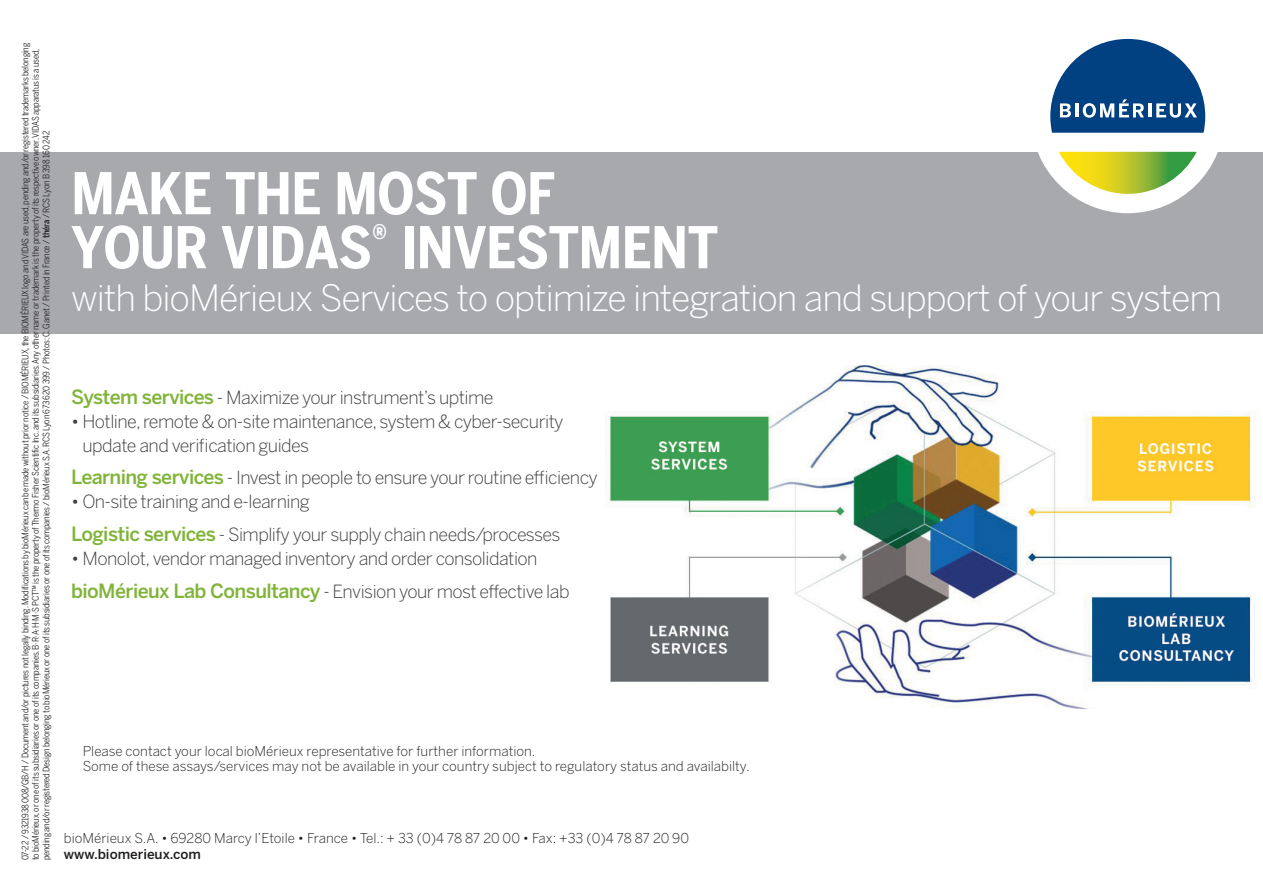
<style>
.page{position:relative;width:1263px;height:893px;background:#fff}
.page>*{position:absolute;margin:0;border:0;box-sizing:border-box;transform-origin:0 0}
.t1{font:700 57px/54px "Benton Sans Condensed";letter-spacing:-.01em;color:#fff}
.t2{font:300 36px "Benton Sans";letter-spacing:-.03em;color:#fff}
.t3{font:300 18px/32.5px "Benton Sans";letter-spacing:-.03em;color:#3e3e3f}
.t4{font:300 13.5px/15.8px "Benton Sans";color:#231f20}
.t5{font:500 13.5px "Benton Sans";color:#231f20}
.t6{font:9px/10.5px "Benton Sans Condensed";letter-spacing:-.02em;color:#231f20}
.s1{font-weight:500}
.s2{font-weight:500;font-size:19.5px;color:#7fb438}
</style>
<div class="page">
<div style="left:0;top:152px;width:1263px;height:181px;background:#a8a9ad"></div>
<img style="left:605px;top:365px;width:651px;height:344px">
<div style="left:1031px;top:20px;width:193px;height:193px;background:#fff;border-radius:50%"></div>
<svg style="left:1059px;top:152px;width:138px;height:42px"></svg>
<svg style="left:1050px;top:39px;width:155px;height:94px"></svg>
<p class="t6" style="left:20px;top:860px;width:819px;rotate:-90deg">07-22 / 9321938 008/GB/H / Document and/or pictures not legally binding. Modifications by bioMérieux can be made without prior notice / BIOMÉRIEUX, the BIOMÉRIEUX logo and VIDAS are used, pending and/or registered trademarks belonging to bioMérieux, or one of its subsidiaries or one of its companies. B·R·A·H·M·S PCT™ is the property of Thermo Fisher Scientific Inc. and its subsidiaries. Any other name or trademark is the property of its respective owner. VIDAS apparatus is a used, pending and/or registered Design belonging to bioMérieux or one of its subsidiaries or one of its companies / bioMérieux S.A. RCS Lyon 673 620 399 / Photos: C. Ganet / Printed in France / <span class="s1">théra</span> / RCS Lyon B 398 160 242</p>
<h1 class="t1" style="left:71px;top:167px;width:649px">MAKE THE MOST OF<br>YOUR VIDAS<sup>®</sup> INVESTMENT</h1>
<h2 class="t2" style="left:71px;top:277px;width:1152px">with bioMérieux Services to optimize integration and support of your system</h2>
<h3 class="t3" style="left:71px;top:381px;width:424px"><span class="s2">System services</span> - Maximize your instrument’s uptime</h3>
<h3 class="t3" style="left:82px;top:409px;width:483px;line-height:24px;text-indent:-11px">• Hotline, remote &amp; on-site maintenance, system &amp; cyber-security update and verification guides</h3>
<h3 class="t3" style="left:71px;top:462px;width:528px"><span class="s2">Learning services</span> - Invest in people to ensure your routine efficiency</h3>
<h3 class="t3" style="left:71px;top:486px;width:491px">• On-site training and e-learning<br><span class="s2">Logistic services</span> - Simplify your supply chain needs/processes</h3>
<h3 class="t3" style="left:71px;top:542px;width:500px">• Monolot, vendor managed inventory and order consolidation <span class="s2">bioMérieux Lab Consultancy</span> - Envision your most effective lab</h3>
<h3 class="t4" style="left:83px;top:743px;width:668px">Please contact your local bioMérieux representative for further information.<br>Some of these assays/services may not be available in your country subject to regulatory status and availabilty.</h3>
<h3 class="t4" style="left:64px;top:831px;width:627px">bioMérieux S.A. • 69280 Marcy l’Etoile • France • Tel.: + 33 (0)4 78 87 20 00 • Fax: +33 (0)4 78 87 20 90</h3>
<h3 class="t5" style="left:64px;top:846px;width:139px">www.biomerieux.com</h3>
</div>
